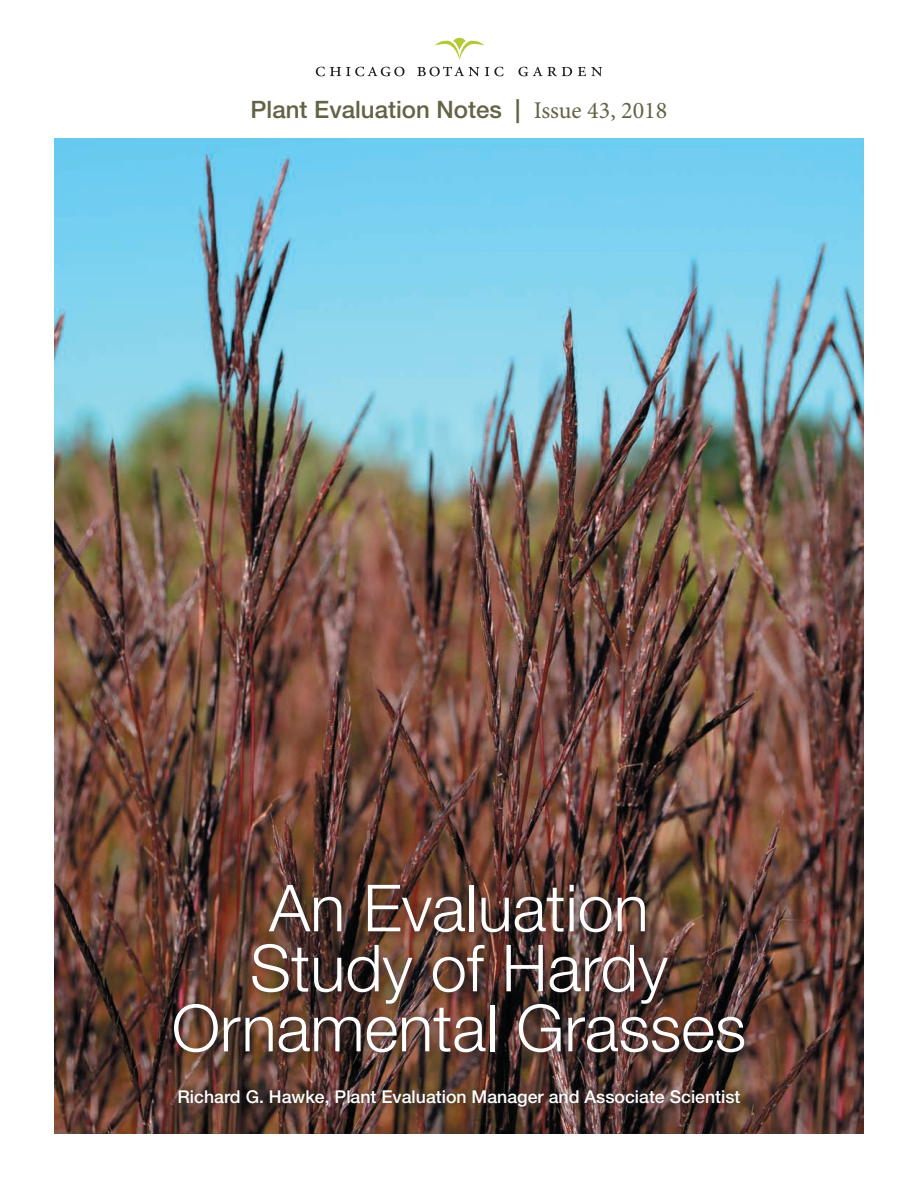
<style>
.page{position:relative;width:918px;height:1188px;background:#fff}
.page>*{position:absolute;margin:0;border:0;box-sizing:border-box;transform-origin:0 0}
.t1{font:300 64.95px/60px "Helvetica Neue LT Std";color:#fff;text-align:center}
.t2{font:500 24px "Helvetica Neue LT Std";color:#636346}
.t3{font:500 17.7px "Helvetica Neue LT Std";color:#fff}
.s1{font-family:"Minion Pro";font-weight:400}
</style>
<div class="page">
<img style="left:54px;top:138px;width:810px;height:996px">
<div style="left:172px;top:1083px;width:577px;height:31px;background:#231f20;opacity:.75"></div>
<div style="left:168px;top:879px;width:586px;height:184px;background:#231f20;opacity:.6"></div>
<svg style="left:316px;top:67px;width:89px;height:9px"></svg>
<svg style="left:417px;top:67px;width:87px;height:9px"></svg>
<svg style="left:518px;top:67px;width:54px;height:9px"></svg>
<svg style="left:578px;top:67px;width:24px;height:9px"></svg>
<svg style="left:435px;top:38px;width:49px;height:22px"></svg>
<h2 class="t2" style="left:251px;top:95px;width:418px">Plant Evaluation Notes | <span class="s1">Issue 43, 2018</span></h2>
<h1 class="t1" style="left:172px;top:877px;width:576px">An Evaluation<br>Study of Hardy<br>Ornamental Grasses</h1>
<p class="t3" style="left:177px;top:1086px;width:565px">Richard G. Hawke, Plant Evaluation Manager and Associate Scientist</p>
</div>
